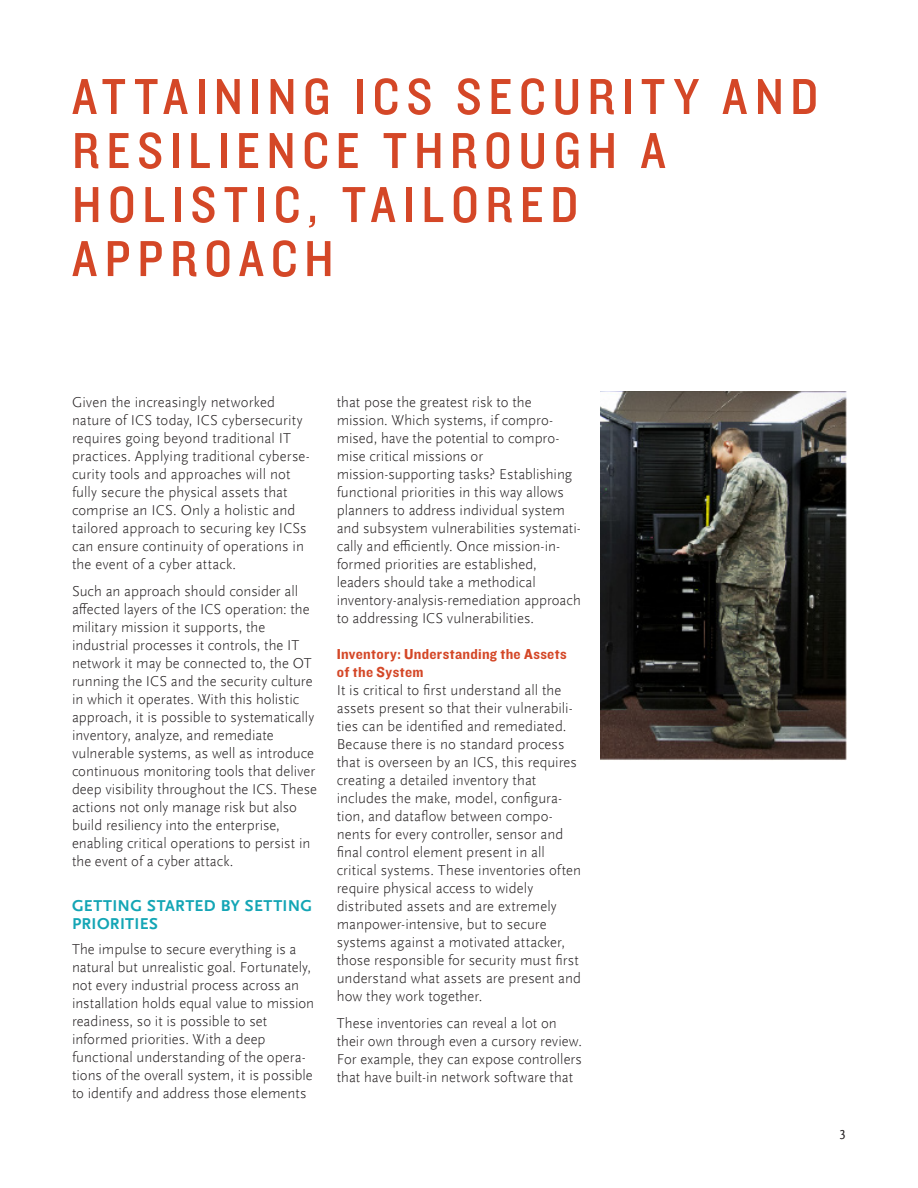
<style>
.page{position:relative;width:918px;height:1188px;background:#fff}
.page>*{position:absolute;margin:0;border:0;box-sizing:border-box;transform-origin:0 0}
.t1{font:52.5px/54px "Knockout 30 Junior Welterwt";letter-spacing:.125em;color:#d44727}
.t2{font:700 16.5px/18px "Scala Sans Offc";letter-spacing:.02em;color:#13a5b5}
.t3{font:300 15px/18px "Scala Sans Offc";color:#231f20}
.t4{font:15px/18px "Knockout 51 Middleweight";letter-spacing:.02em;color:#d44727}
.t5{font:13.5px "Scala Sans Offc";color:#231f20}
</style>
<div class="page">
<img style="left:600px;top:392px;width:247px;height:368px">
<h1 class="t1" style="left:72px;top:67px;width:748px">ATTAINING ICS SECURITY AND<br>RESILIENCE THROUGH A<br>HOLISTIC, TAILORED<br>APPROACH</h1>
<p class="t3" style="left:72px;top:393px;width:239px">Given the increasingly networked nature of ICS today, ICS cybersecurity requires going beyond traditional IT practices. Applying traditional cyberse&shy;curity tools and approaches will not fully secure the physical assets that comprise an ICS. Only a holistic and tailored approach to securing key ICSs can ensure continuity of operations in the event of a cyber attack.</p>
<p class="t3" style="left:72px;top:582px;width:247px">Such an approach should consider all affected layers of the ICS operation: the military mission it supports, the industrial processes it controls, the IT network it may be connected to, the OT running the ICS and the security culture in which it operates. With this holistic approach, it is possible to systematically inventory, analyze, and remediate vulnerable systems, as well as introduce continuous monitoring tools that deliver deep visibility throughout the ICS. These actions not only manage risk but also build resiliency into the enterprise, enabling critical operations to persist in the event of a cyber attack.</p>
<p class="t2" style="left:72px;top:897px;width:242px">GETTING STARTED BY SETTING<br>PRIORITIES</p>
<p class="t3" style="left:72px;top:940px;width:244px">The impulse to secure everything is a natural but unrealistic goal. Fortunately, not every industrial process across an installation holds equal value to mission readiness, so it is possible to set informed priorities. With a deep functional understanding of the opera&shy;tions of the overall system, it is possible to identify and address those elements</p>
<p class="t3" style="left:337px;top:393px;width:246px">that pose the greatest risk to the mission. Which systems, if compro&shy;mised, have the potential to compro&shy;mise critical missions or mission-supporting tasks? Establishing functional priorities in this way allows planners to address individual system and subsystem vulnerabilities systemati&shy;cally and efficiently. Once mission-in&shy;formed priorities are established, leaders should take a methodical inventory-analysis-remediation approach to addressing ICS vulnerabilities.</p>
<p class="t4" style="left:337px;top:644px;width:232px">Inventory: Understanding the Assets of the System</p>
<p class="t3" style="left:337px;top:681px;width:246px">It is critical to first understand all the assets present so that their vulnerabili&shy;ties can be identified and remediated.<br>Because there is no standard process that is overseen by an ICS, this requires creating a detailed inventory that includes the make, model, configura&shy;tion, and dataflow between compo&shy;nents for every controller, sensor and final control element present in all critical systems. These inventories often require physical access to widely distributed assets and are extremely manpower-intensive, but to secure systems against a motivated attacker, those responsible for security must first understand what assets are present and how they work together.</p>
<p class="t3" style="left:337px;top:1014px;width:247px">These inventories can reveal a lot on their own through even a cursory review.<br>For example, they can expose controllers that have built-in network software that</p>
<p class="t5" style="left:839px;top:1128px;width:8px">3</p>
</div>
